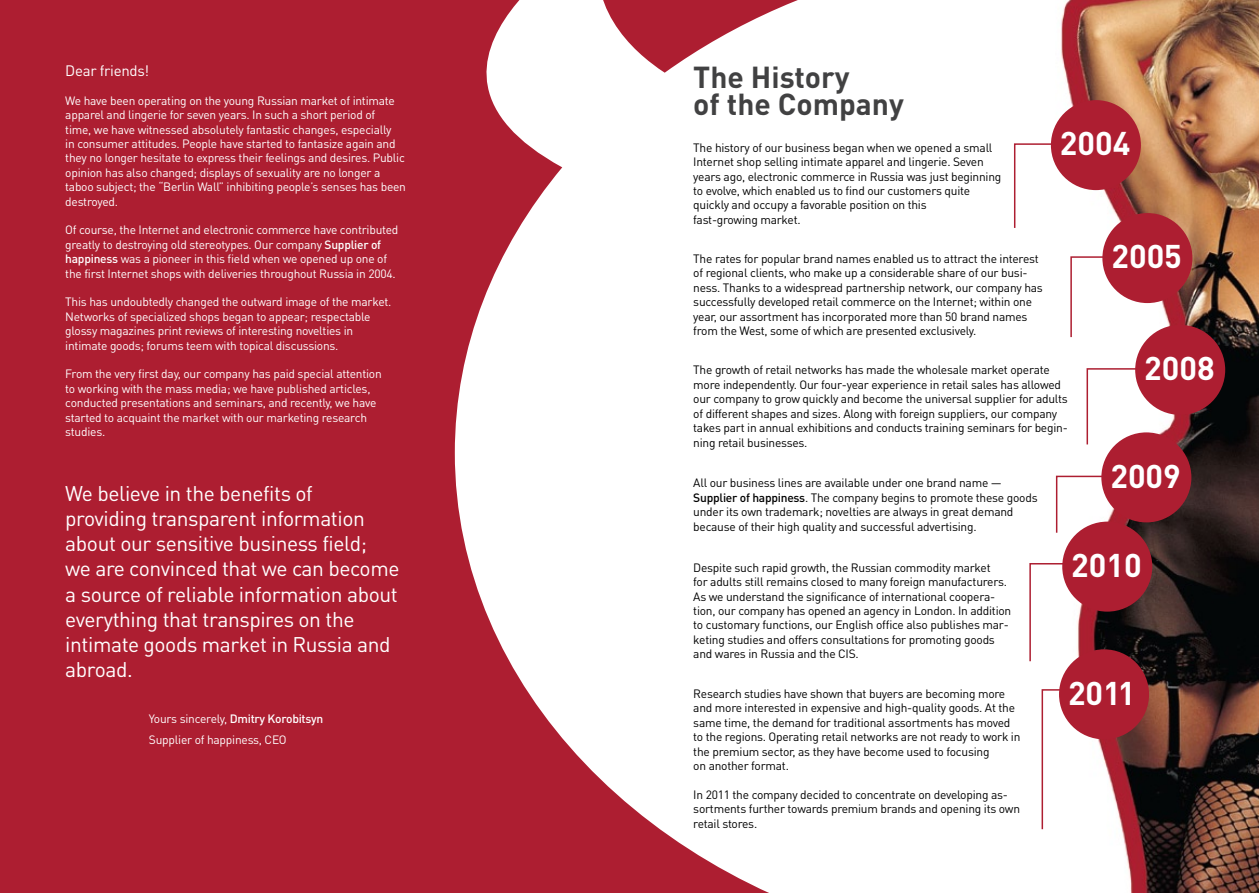
<style>
.page{position:relative;width:1259px;height:893px;background:#fff}
.page>*{position:absolute;margin:0;border:0;box-sizing:border-box;transform-origin:0 0}
.t1{font:700 32.55px "DIN Cyr";color:#fff}
.t2{font:700 30px/27px "DIN Cyr";color:#414142}
.t3{font:21px/25.2px "DIN Cyr";letter-spacing:-.02em;color:#fff}
.t4{font:15px "DIN Cyr";letter-spacing:-.02em;color:#fff}
.t5{font:12px/14.4px "DIN Cyr";letter-spacing:-.02em;color:#000}
.t6{font:12px/14.4px "DIN Cyr";letter-spacing:-.02em;color:#fff}
.s1{font-weight:500}
</style>
<div class="page">
<img style="left:1051px;top:0;width:208px;height:893px">
<div style="left:0;top:0;width:863px;height:893px;background:#ad1e31"></div>
<svg style="left:454px;top:0;width:409px;height:893px;fill:#fff"></svg>
<svg style="left:1014px;top:143px;width:95px;height:86px"></svg>
<div style="left:1051px;top:100px;width:90px;height:90px;background:#ad1e31;border-radius:50%"></div>
<svg style="left:1069px;top:256px;width:65px;height:83px"></svg>
<div style="left:1102px;top:213px;width:90px;height:90px;background:#ad1e31;border-radius:50%"></div>
<svg style="left:1085px;top:367px;width:97px;height:79px"></svg>
<div style="left:1135px;top:325px;width:90px;height:90px;background:#ad1e31;border-radius:50%"></div>
<svg style="left:1055px;top:475px;width:101px;height:59px"></svg>
<div style="left:1101px;top:432px;width:90px;height:90px;background:#ad1e31;border-radius:50%"></div>
<svg style="left:1029px;top:562px;width:80px;height:101px"></svg>
<div style="left:1062px;top:522px;width:90px;height:90px;background:#ad1e31;border-radius:50%"></div>
<svg style="left:1041px;top:688px;width:82px;height:143px"></svg>
<div style="left:1059px;top:649px;width:90px;height:90px;background:#ad1e31;border-radius:50%"></div>
<p class="t4" style="left:65px;top:60px;width:85px">Dear friends!</p>
<p class="t6" style="left:65px;top:93px;width:342px">We have been operating on the young Russian market of intimate apparel and lingerie for seven years. In such a short period of<br>time, we have witnessed absolutely fantastic changes, especially<br>in consumer attitudes. People have started to fantasize again and they no longer hesitate to express their feelings and desires. Public opinion has also changed; displays of sexuality are no longer a taboo subject; the “Berlin Wall” inhibiting people’s senses has been destroyed.</p>
<p class="t6" style="left:65px;top:222px;width:335px">Of course, the Internet and electronic commerce have contributed greatly to destroying old stereotypes. Our company <span class="s1">Supplier of happiness</span> was a pioneer in this field when we opened up one of the first Internet shops with deliveries throughout Russia in 2004.</p>
<p class="t6" style="left:65px;top:294px;width:328px">This has undoubtedly changed the outward image of the market.<br>Networks of specialized shops began to appear; respectable glossy magazines print reviews of interesting novelties in intimate goods; forums teem with topical discussions.</p>
<p class="t6" style="left:65px;top:366px;width:318px">From the very first day, our company has paid special attention to working with the mass media; we have published articles, conducted presentations and seminars, and recently, we have started to acquaint the market with our marketing research studies.</p>
<p class="t3" style="left:65px;top:480px;width:336px">We believe in the benefits of providing transparent information about our sensitive business field;<br>we are convinced that we can become a source of reliable information about everything that transpires on the intimate goods market in Russia and abroad.</p>
<p class="t6" style="left:149px;top:708px;width:176px;line-height:20.4px">Yours sincerely, <span class="s1">Dmitry Korobitsyn<br></span>Supplier of happiness, CEO</p>
<h2 class="t2" style="left:693px;top:63px;width:212px">The History<br>of the Company</h2>
<p class="t5" style="left:693px;top:140px;width:310px">The history of our business began when we opened a small Internet shop selling intimate apparel and lingerie. Seven years ago, electronic commerce in Russia was just beginning to evolve, which enabled us to find our customers quite quickly and occupy a favorable position on this<br>fast-growing market.</p>
<p class="t5" style="left:693px;top:251px;width:351px">The rates for popular brand names enabled us to attract the interest of regional clients, who make up a considerable share of our busi&shy;ness. Thanks to a widespread partnership network, our company has successfully developed retail commerce on the Internet; within one year, our assortment has incorporated more than 50 brand names from the West, some of which are presented exclusively.</p>
<p class="t5" style="left:693px;top:362px;width:376px">The growth of retail networks has made the wholesale market operate more independently. Our four-year experience in retail sales has allowed our company to grow quickly and become the universal supplier for adults of different shapes and sizes. Along with foreign suppliers, our company takes part in annual exhibitions and conducts training seminars for begin&shy;ning retail businesses.</p>
<p class="t5" style="left:693px;top:475px;width:346px">All our business lines are available under one brand name — <span class="s1">Supplier of happiness</span>. The company begins to promote these goods under its own trademark; novelties are always in great demand because of their high quality and successful advertising.</p>
<p class="t5" style="left:693px;top:560px;width:319px">Despite such rapid growth, the Russian commodity market<br>for adults still remains closed to many foreign manufacturers.<br>As we understand the significance of international coopera&shy;tion, our company has opened an agency in London. In addition to customary functions, our English office also publishes mar&shy;keting studies and offers consultations for promoting goods and wares in Russia and the CIS.</p>
<p class="t5" style="left:693px;top:686px;width:329px">Research studies have shown that buyers are becoming more and more interested in expensive and high-quality goods. At the same time, the demand for traditional assortments has moved to the regions. Operating retail networks are not ready to work in the premium sector, as they have become used to focusing<br>on another format.</p>
<p class="t5" style="left:693px;top:787px;width:328px">In 2011 the company decided to concentrate on developing as&shy;sortments further towards premium brands and opening its own retail stores.</p>
<h1 class="t1" style="left:1060px;top:121px;width:72px">2004</h1>
<h1 class="t1" style="left:1111px;top:234px;width:72px">2005</h1>
<h1 class="t1" style="left:1144px;top:346px;width:72px">2008</h1>
<h1 class="t1" style="left:1110px;top:454px;width:72px">2009</h1>
<h1 class="t1" style="left:1071px;top:543px;width:72px">2010</h1>
<h1 class="t1" style="left:1068px;top:671px;width:69px">2011</h1>
</div>
